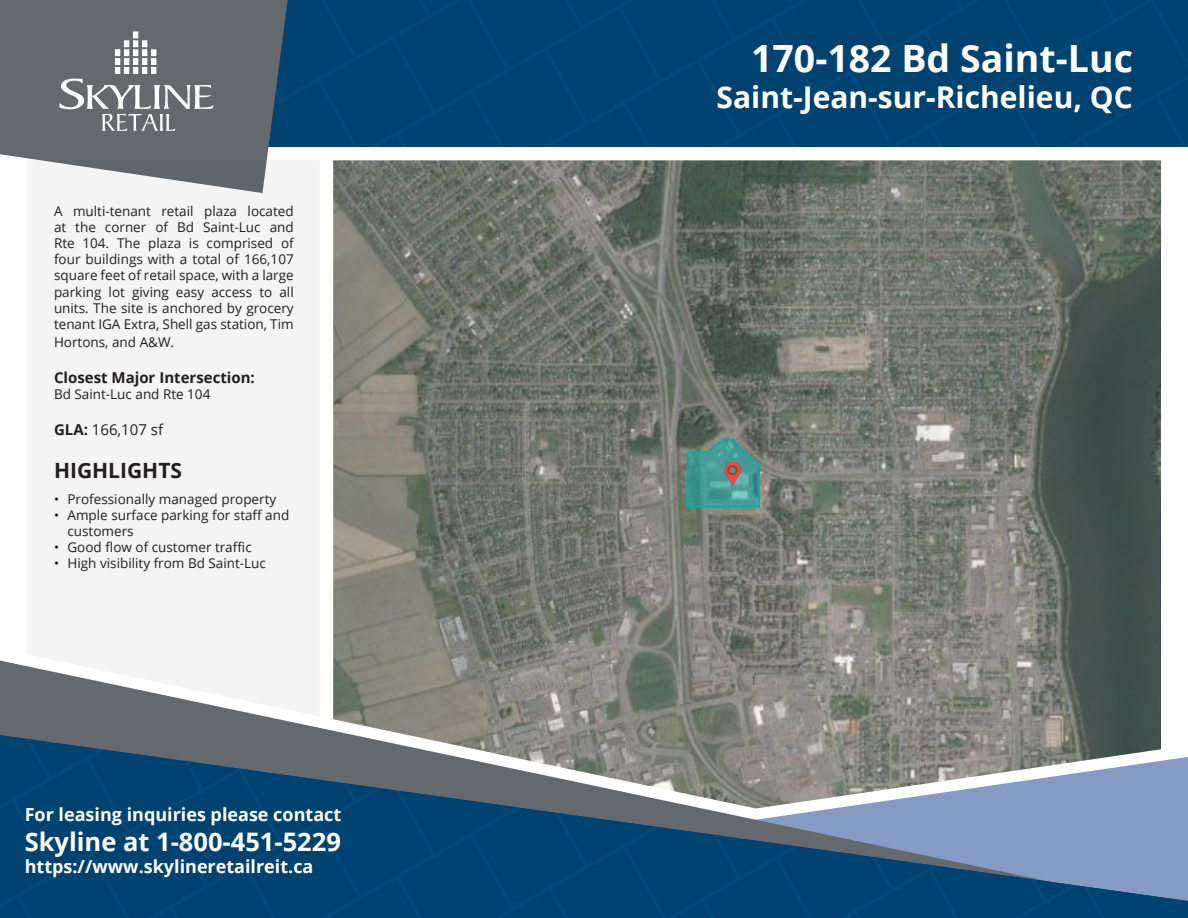
<style>
.page{position:relative;width:1188px;height:918px;background:#fff}
.page>*{position:absolute;margin:0;border:0;box-sizing:border-box;transform-origin:0 0}
.t1{font:700 37.5px "Open Sans";color:#fff}
.t2{font:700 30px "Open Sans";color:#fff}
.t3{font:700 25.5px "Open Sans";color:#fff}
.t4{font:700 21px "Open Sans";color:#231f20}
.t5{font:700 18px "Open Sans";color:#fff}
.t6{font:700 15px "Open Sans";color:#231f20}
.t7{font:15px "Open Sans";color:#231f20}
.t8{font:13.5px/16.2px "Open Sans";color:#231f20;text-align:justify}
.s1{font-weight:700}
</style>
<div class="page">
<img style="left:333px;top:160px;width:828px;height:498px">
<svg style="left:685px;top:437px;width:76px;height:72px;background:#4a948d"></svg>
<img style="left:721px;top:462px;width:23px;height:24px">
<div style="left:289px;top:0;width:899px;height:147px;background:#004270"></div>
<svg style="left:0;top:658px;width:1161px;height:75px;background:#80827b"></svg>
<img style="left:0;top:735px;width:1188px;height:183px">
<div style="left:0;top:0;width:289px;height:160px;background:#64696d"></div>
<svg style="left:60px;top:31px;width:153px;height:100px;background:#797e81"></svg>
<svg style="left:27px;top:160px;width:293px;height:557px;fill:#f4f4f4"></svg>
<p class="t8" style="left:54px;top:202px;width:241px">A multi-tenant retail plaza located at the corner of Bd Saint-Luc and Rte 104. The plaza is comprised of four buildings with a total of 166,107 square feet of retail space, with a large parking lot giving easy access to all units. The site is anchored by grocery tenant IGA Extra, Shell gas station, Tim</p>
<p class="t8" style="left:54px;top:334px;width:122px">Hortons, and A&amp;W.</p>
<p class="t6" style="left:54px;top:367px;width:202px">Closest Major Intersection:</p>
<p class="t8" style="left:54px;top:386px;width:158px">Bd Saint-Luc and Rte 104</p>
<p class="t7" style="left:54px;top:419px;width:111px"><span class="s1">GLA:</span> 166,107 sf</p>
<p class="t4" style="left:54px;top:456px;width:130px">HIGHLIGHTS</p>
<p class="t8" style="left:54px;top:490px;width:224px">• Professionally managed property</p>
<p class="t8" style="left:68px;top:506px;width:223px;text-indent:-14px">• Ample surface parking for staff and customers</p>
<p class="t8" style="left:54px;top:539px;width:199px">• Good flow of customer traffic</p>
<p class="t8" style="left:54px;top:555px;width:214px">• High visibility from Bd Saint-Luc</p>
<h3 class="t5" style="left:25px;top:802px;width:318px">For leasing inquiries please contact</h3>
<h3 class="t3" style="left:25px;top:824px;width:318px">Skyline at 1-800-451-5229</h3>
<h3 class="t5" style="left:25px;top:854px;width:290px">https://www.skylineretailreit.ca</h3>
<p class="t1" style="left:751px;top:32px;width:383px">170-182 Bd Saint-Luc</p>
<p class="t2" style="left:717px;top:76px;width:418px">Saint-Jean-sur-Richelieu, QC</p>
</div>
